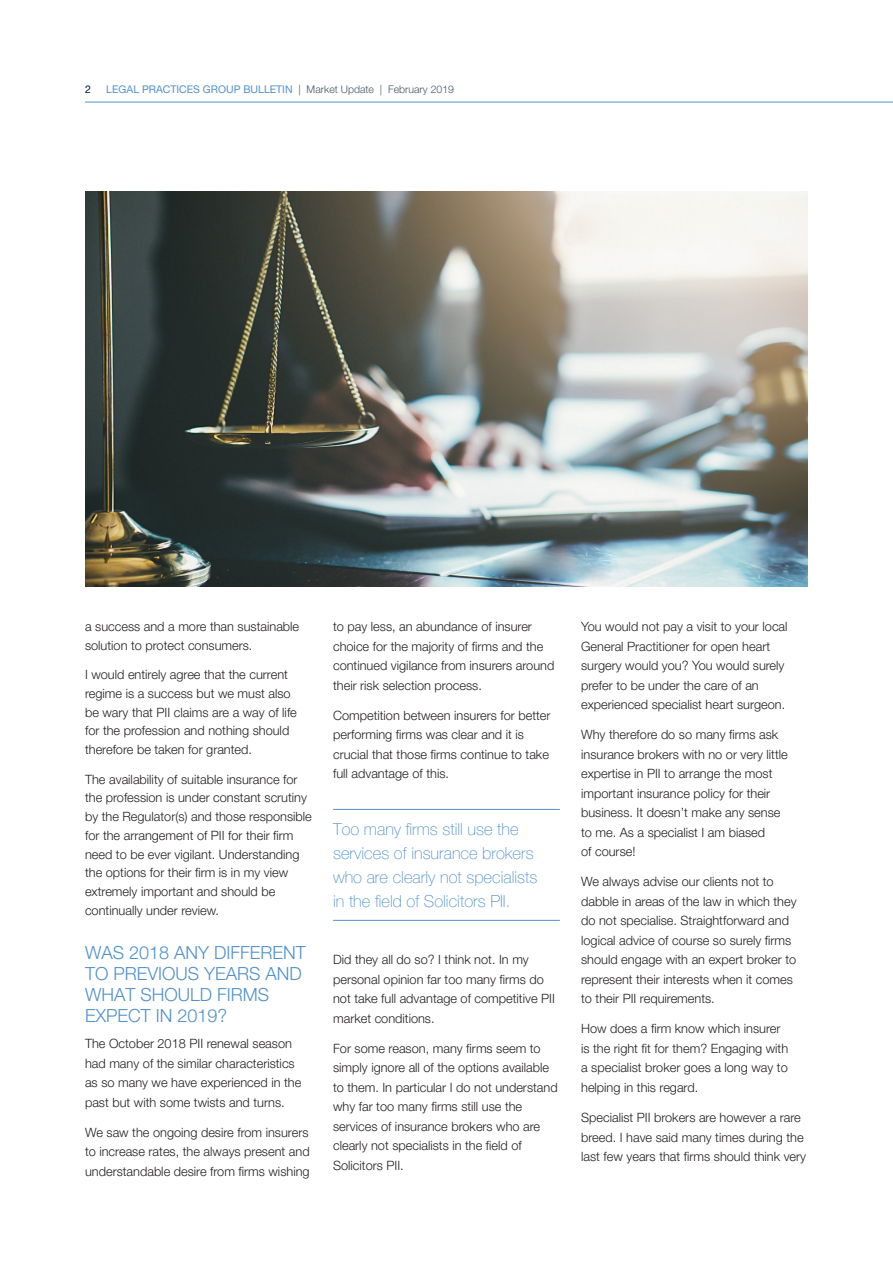
<style>
.page{position:relative;width:893px;height:1263px;background:#fff}
.page>*{position:absolute;margin:0;border:0;box-sizing:border-box;transform-origin:0 0}
._02_Heading_02{font:300 18px/21px "Helvetica Neue LT Pro";color:#5090cc}
._05_Pullquote_02{font:100 16.5px/24px "Helvetica Neue LT Pro";color:#5090cc}
._05_Body_Text{font:300 12.75px/19.5px "Helvetica Neue LT Pro";color:#231f20}
.t1{font:10.5px "Helvetica Neue LT Pro";color:#5090cc}
.t2{font:10.5px "Helvetica Neue LT Pro";color:#001340}
.s1{font-weight:300;color:#475865}
</style>
<div class="page">
<hr style="left:85px;top:102px;width:808px;height:1px;background:#5090cc">
<img style="left:85px;top:192px;width:722px;height:395px">
<hr style="left:333px;top:809px;width:227px;height:1px;background:#5090cc">
<hr style="left:333px;top:920px;width:227px;height:1px;background:#5090cc">
<p class="t2" style="left:85px;top:82px;width:7px">2</p>
<p class="t1" style="left:106px;top:82px;width:349px">LEGAL PRACTICES GROUP BULLETIN <span class="s1">| Market Update | February 2019</span></p>
<p class="_05_Body_Text" style="left:85px;top:617px;width:216px;line-height:18.8px">a success and a more than sustainable solution to protect consumers.</p>
<p class="_05_Body_Text" style="left:85px;top:665px;width:213px;line-height:18.8px">I would entirely agree that the current regime is a success but we must also be wary that PII claims are a way of life for the profession and nothing should therefore be taken for granted.</p>
<p class="_05_Body_Text" style="left:85px;top:769px;width:228px;line-height:18.8px">The availability of suitable insurance for the profession is under constant scrutiny by the Regulator(s) and those responsible for the arrangement of PII for their firm need to be ever vigilant. Understanding the options for their firm is in my view extremely important and should be continually under review.</p>
<p class="_02_Heading_02" style="left:85px;top:942px;width:222px">WAS 2018 ANY DIFFERENT<br>TO PREVIOUS YEARS AND<br>WHAT SHOULD FIRMS<br>EXPECT IN 2019?</p>
<p class="_05_Body_Text" style="left:85px;top:1033px;width:218px">The October 2018 PII renewal season had many of the similar characteristics as so many we have experienced in the past but with some twists and turns.</p>
<p class="_05_Body_Text" style="left:85px;top:1122px;width:226px;text-align:justify">We saw the ongoing desire from insurers to increase rates, the always present and understandable desire from firms wishing</p>
<p class="_05_Body_Text" style="left:333px;top:616px;width:223px">to pay less, an abundance of insurer choice for the majority of firms and the continued vigilance from insurers around their risk selection process.</p>
<p class="_05_Body_Text" style="left:333px;top:705px;width:219px">Competition between insurers for better performing firms was clear and it is crucial that those firms continue to take full advantage of this.</p>
<p class="_05_Pullquote_02" style="left:333px;top:816px;width:206px">Too many firms still use the services of insurance brokers who are clearly not specialists in the field of Solicitors PII.</p>
<p class="_05_Body_Text" style="left:333px;top:950px;width:223px">Did they all do so? I think not. In my personal opinion far too many firms do not take full advantage of competitive PII market conditions.</p>
<p class="_05_Body_Text" style="left:333px;top:1038px;width:226px">For some reason, many firms seem to simply ignore all of the options available to them. In particular I do not understand why far too many firms still use the services of insurance brokers who are clearly not specialists in the field of Solicitors PII.</p>
<p class="_05_Body_Text" style="left:581px;top:616px;width:208px">You would not pay a visit to your local General Practitioner for open heart surgery would you? You would surely prefer to be under the care of an experienced specialist heart surgeon.</p>
<p class="_05_Body_Text" style="left:581px;top:725px;width:208px">Why therefore do so many firms ask insurance brokers with no or very little expertise in PII to arrange the most important insurance policy for their business. It doesn’t make any sense to me. As a specialist I am biased<br>of course!</p>
<p class="_05_Body_Text" style="left:581px;top:872px;width:217px">We always advise our clients not to dabble in areas of the law in which they do not specialise. Straightforward and logical advice of course so surely firms should engage with an expert broker to represent their interests when it comes to their PII requirements.</p>
<p class="_05_Body_Text" style="left:581px;top:1019px;width:209px">How does a firm know which insurer is the right fit for them? Engaging with a specialist broker goes a long way to helping in this regard.</p>
<p class="_05_Body_Text" style="left:581px;top:1107px;width:227px">Specialist PII brokers are however a rare breed. I have said many times during the last few years that firms should think very</p>
</div>
